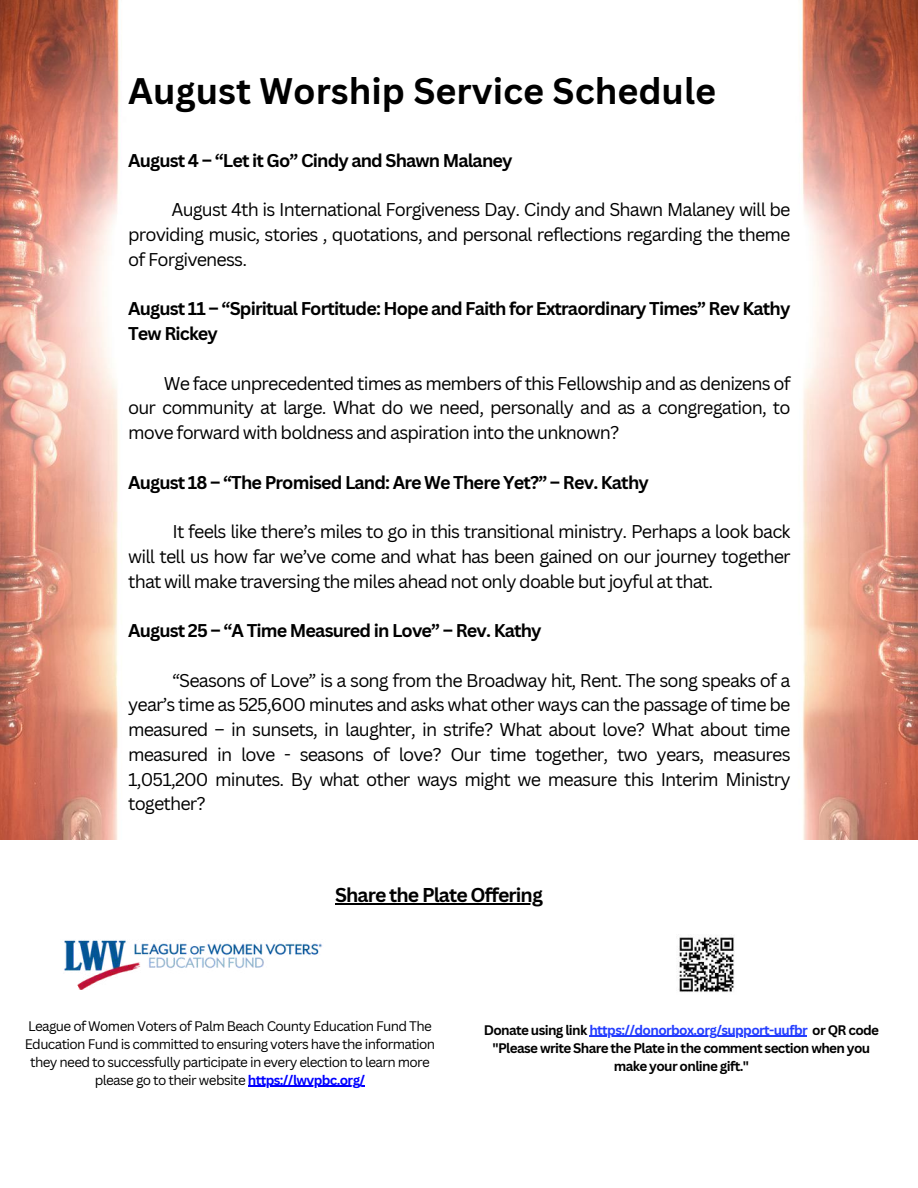
<style>
.page{position:relative;width:918px;height:1188px;background:#fff}
.page>*{position:absolute;margin:0;border:0;box-sizing:border-box;transform-origin:0 0}
.t1{font:700 36px "Canva Sans";color:#000}
.t2{font:700 19.5px "Canva Sans";letter-spacing:-.045em;color:#000}
.t3{font:18px/24.8px "Canva Sans";letter-spacing:-.045em;color:#000;text-align:justify}
.t4{font:700 18px/24.8px "Canva Sans";letter-spacing:-.045em;color:#000}
.t5{font:13.5px/18px "Canva Sans";letter-spacing:-.045em;color:#000;text-align:center}
.t6{font:700 13.5px/18px "Canva Sans";letter-spacing:-.045em;color:#000;text-align:center}
.s1{font-weight:700;color:#00f}
.s2{color:#233dff}
</style>
<div class="page">
<img style="left:0;top:0;width:918px;height:839px">
<img style="left:678px;top:937px;width:57px;height:55px">
<img style="left:64px;top:940px;width:258px;height:49px">
<hr style="left:335px;top:903px;width:207px;height:1px;background:#000">
<hr style="left:589px;top:1036px;width:218px;height:1px;background:#233dff">
<hr style="left:248px;top:1086px;width:117px;height:1px;background:#00f">
<h1 class="t1" style="left:128px;top:66px;width:590px">August Worship Service Schedule</h1>
<p class="t4" style="left:128px;top:147px;width:386px">August 4 – “Let it Go” Cindy and Shawn Malaney</p>
<p class="t3" style="left:128px;top:197px;width:664px;text-indent:43px">August 4th is International Forgiveness Day. Cindy and Shawn Malaney will be providing music, stories , quotations, and personal reflections regarding the theme of Forgiveness.</p>
<p class="t4" style="left:128px;top:296px;width:664px">August 11 – “Spiritual Fortitude: Hope and Faith for Extraordinary Times” Rev Kathy<br>Tew Rickey</p>
<p class="t3" style="left:128px;top:370px;width:664px;text-indent:36px">We face unprecedented times as members of this Fellowship and as denizens of our community at large. What do we need, personally and as a congregation, to move forward with boldness and aspiration into the unknown?</p>
<p class="t4" style="left:128px;top:469px;width:522px">August 18 – “The Promised Land: Are We There Yet?” – Rev. Kathy</p>
<p class="t3" style="left:128px;top:519px;width:664px;text-indent:44px">It feels like there’s miles to go in this transitional ministry. Perhaps a look back will tell us how far we’ve come and what has been gained on our journey together that will make traversing the miles ahead not only doable but joyful at that.</p>
<p class="t4" style="left:128px;top:618px;width:415px">August 25 – “A Time Measured in Love” – Rev. Kathy</p>
<p class="t3" style="left:128px;top:667px;width:664px;text-indent:44px">“Seasons of Love” is a song from the Broadway hit, Rent. The song speaks of a year’s time as 525,600 minutes and asks what other ways can the passage of time be measured – in sunsets, in laughter, in strife? What about love? What about time measured in love - seasons of love? Our time together, two years, measures 1,051,200 minutes. By what other ways might we measure this Interim Ministry together?</p>
<p class="t2" style="left:335px;top:881px;width:209px">Share the Plate Offering</p>
<p class="t5" style="left:25px;top:1017px;width:412px">League of Women Voters of Palm Beach County Education Fund The Education Fund is committed to ensuring voters have the information they need to successfully participate in every election to learn more please go to their website <span class="s1">https://lwvpbc.org/</span></p>
<p class="t6" style="left:484px;top:1020px;width:397px">Donate using link <span class="s2">https://donorbox.org/support-uufbr</span> or QR code "Please write Share the Plate in the comment section when you make your online gift."</p>
</div>
